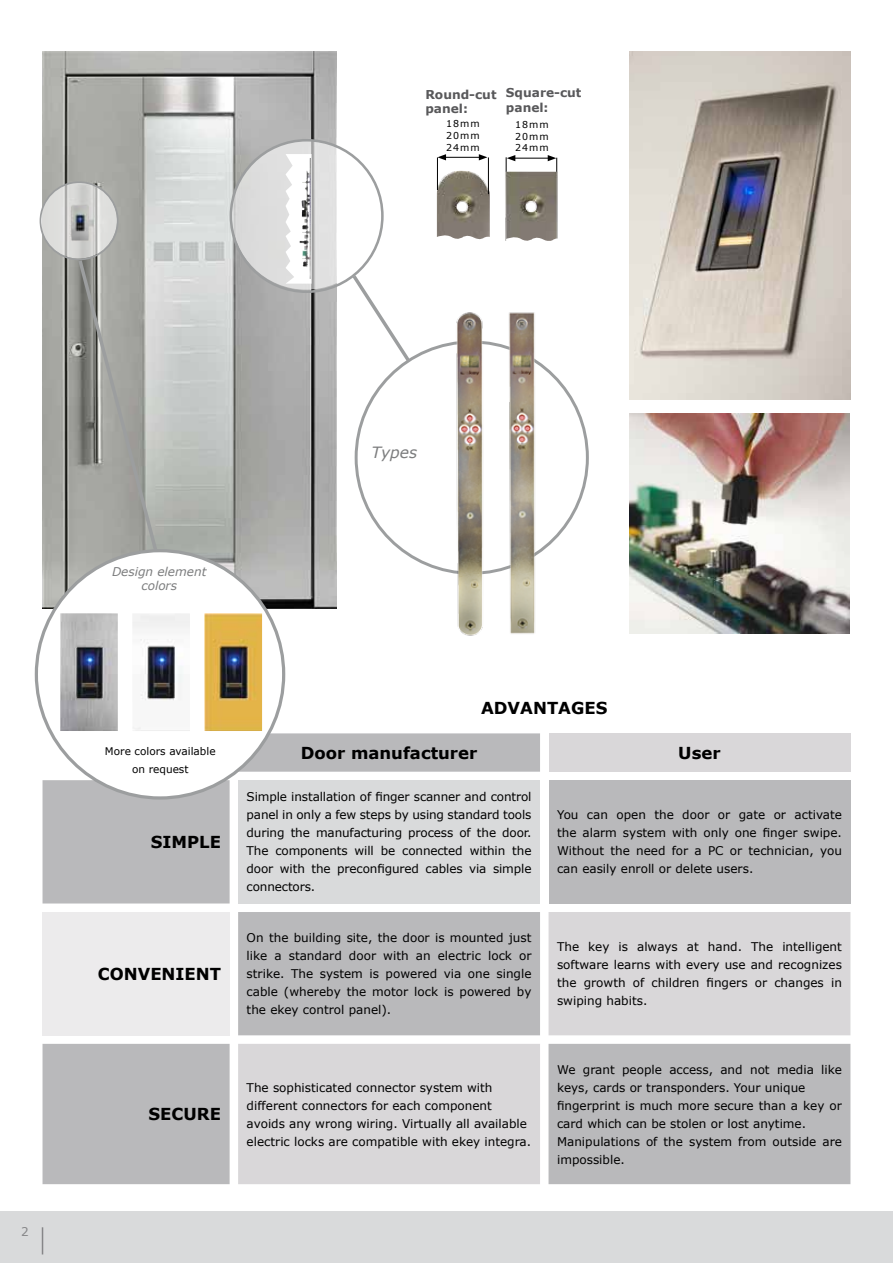
<style>
.page{position:relative;width:893px;height:1263px;background:#fff}
.page>*{position:absolute;margin:0;border:0;box-sizing:border-box;transform-origin:0 0}
.t1{font:700 16.5px "Verdana";color:#000}
.t2{font:italic 15.6px "Verdana";color:#7c7d7e}
.t3{font:700 12.15px/14.7px "Verdana";color:#58585a}
.t4{font:italic 12.15px/14.5px "Verdana";color:#7c7d7e;text-align:center}
.t5{font:12px/18px "Verdana";color:#000;text-align:justify}
.t6{font:12px "Verdana";color:#868688}
.t7{font:10.5px/18px "Verdana";color:#000;text-align:center}
.t8{font:9.45px "Verdana";letter-spacing:.1em;color:#000}
</style>
<div class="page">
<div style="left:0;top:1212px;width:893px;height:51px;background:#d9dadb"></div>
<svg style="left:42px;top:1227px;width:1px;height:27px"></svg>
<img style="left:42px;top:52px;width:295px;height:557px">
<svg style="left:41px;top:182px;width:76px;height:77px;background:#d5d5d3"></svg>
<div style="left:40px;top:181px;width:79px;height:79px;border:2px solid #9c9e9f;border-radius:50%"></div>
<svg style="left:232px;top:141px;width:149px;height:149px;fill:#e0e0e0"></svg>
<div style="left:230px;top:139px;width:154px;height:154px;border:3px solid #9c9e9f;border-radius:50%"></div>
<svg style="left:76px;top:257px;width:86px;height:306px;background:#a4a5a1"></svg>
<svg style="left:286px;top:154px;width:25px;height:130px"></svg>
<img style="left:302px;top:158px;width:8px;height:25px">
<svg style="left:43px;top:733px;width:807px;height:451px;fill:#b9b9bb"></svg>
<div style="left:549px;top:733px;width:301px;height:39px;background:#d9d7d9"></div>
<div style="left:238px;top:780px;width:302px;height:123px;background:#d9dadb"></div>
<div style="left:549px;top:780px;width:301px;height:123px;background:#b9b9bb"></div>
<div style="left:43px;top:912px;width:187px;height:123px;background:#ecebec"></div>
<svg style="left:238px;top:912px;width:612px;height:272px;background:#cbcacc"></svg>
<img style="left:629px;top:413px;width:221px;height:221px">
<img style="left:629px;top:51px;width:221px;height:349px">
<div style="left:36px;top:551px;width:248px;height:247px;background:#fff;border-radius:50%"></div>
<svg style="left:349px;top:272px;width:99px;height:202px"></svg>
<div style="left:356px;top:342px;width:231px;height:231px;background:#fff;border-radius:50%"></div>
<img style="left:450px;top:312px;width:40px;height:324px">
<img style="left:505px;top:312px;width:37px;height:322px">
<img style="left:437px;top:171px;width:53px;height:69px">
<hr style="left:488px;top:157px;width:1px;height:37px;background:#000">
<hr style="left:437px;top:157px;width:1px;height:33px;background:#000">
<hr style="left:444px;top:157px;width:37px;height:1px;background:#000">
<svg style="left:479px;top:154px;width:8px;height:6px"></svg>
<svg style="left:437px;top:154px;width:9px;height:6px"></svg>
<img style="left:505px;top:172px;width:53px;height:69px">
<hr style="left:513px;top:158px;width:37px;height:1px;background:#000">
<svg style="left:548px;top:155px;width:9px;height:17px"></svg>
<svg style="left:506px;top:155px;width:9px;height:17px"></svg>
<img style="left:60px;top:613px;width:58px;height:118px">
<img style="left:132px;top:614px;width:58px;height:117px">
<img style="left:204px;top:613px;width:58px;height:118px">
<img style="left:72px;top:206px;width:17px;height:34px">
<p class="t3" style="left:425px;top:87px;width:73px">Round-cut panel:</p>
<p class="t3" style="left:506px;top:85px;width:77px">Square-cut panel:</p>
<p class="t8" style="left:446px;top:117px;width:35px">18mm</p>
<p class="t8" style="left:515px;top:118px;width:35px">18mm</p>
<p class="t8" style="left:446px;top:129px;width:35px">20mm</p>
<p class="t8" style="left:515px;top:130px;width:35px">20mm</p>
<p class="t8" style="left:446px;top:141px;width:35px">24mm</p>
<p class="t8" style="left:515px;top:142px;width:35px">24mm</p>
<p class="t6" style="left:21px;top:1224px;width:9px">2</p>
<p class="t4" style="left:112px;top:564px;width:96px">Design element colors</p>
<h2 class="t2" style="left:371px;top:441px;width:47px">Types</h2>
<p class="t7" style="left:105px;top:742px;width:112px">More colors available on request</p>
<h1 class="t1" style="left:151px;top:830px;width:72px">SIMPLE</h1>
<h1 class="t1" style="left:98px;top:962px;width:125px">CONVENIENT</h1>
<h1 class="t1" style="left:149px;top:1102px;width:74px">SECURE</h1>
<h1 class="t1" style="left:481px;top:696px;width:128px">ADVANTAGES</h1>
<h1 class="t1" style="left:301px;top:741px;width:178px">Door manufacturer</h1>
<h1 class="t1" style="left:678px;top:741px;width:44px">User</h1>
<p class="t5" style="left:247px;top:788px;width:286px">Simple installation of finger scanner and control panel in only a few steps by using standard tools during the manufacturing process of the door.<br>The components will be connected within the door with the preconfigured cables via simple connectors.</p>
<p class="t5" style="left:557px;top:806px;width:286px">You can open the door or gate or activate the alarm system with only one finger swipe.<br>Without the need for a PC or technician, you can easily enroll or delete users.</p>
<p class="t5" style="left:247px;top:929px;width:286px">On the building site, the door is mounted just like a standard door with an electric lock or strike. The system is powered via one single cable (whereby the motor lock is powered by the ekey control panel).</p>
<p class="t5" style="left:557px;top:938px;width:286px">The key is always at hand. The intelligent software learns with every use and recognizes the growth of children fingers or changes in swiping habits.</p>
<p class="t5" style="left:247px;top:1078px;width:286px;text-align:left">The sophisticated connector system with different connectors for each component avoids any wrong wiring. Virtually all available electric locks are compatible with ekey integra.</p>
<p class="t5" style="left:557px;top:1060px;width:286px;text-align:left">We grant people access, and not media like keys, cards or transponders. Your unique fingerprint is much more secure than a key or card which can be stolen or lost anytime.<br>Manipulations of the system from outside are impossible.</p>
</div>
